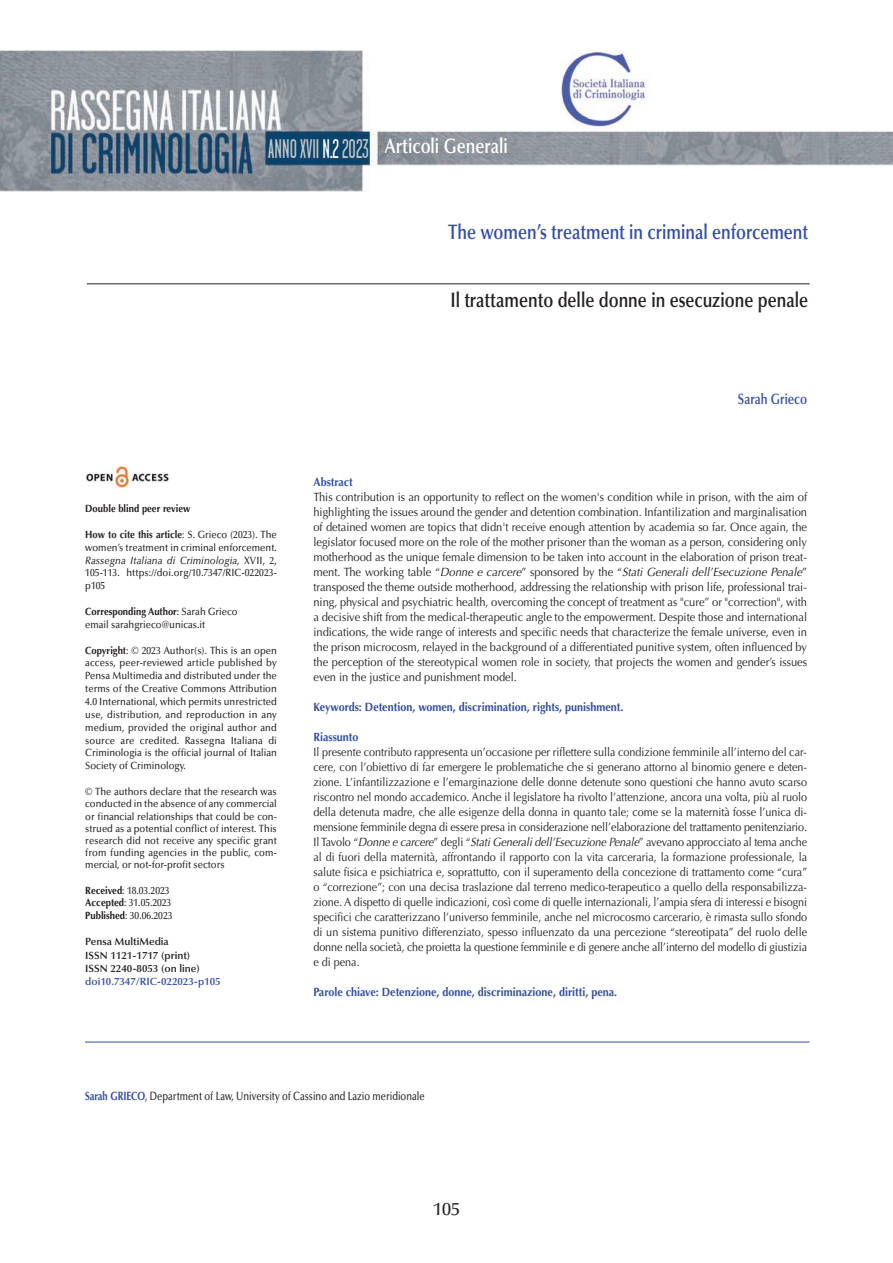
<style>
.page{position:relative;width:893px;height:1263px;background:#fff}
.page>*{position:absolute;margin:0;border:0;box-sizing:border-box;transform-origin:0 0}
.t1{font:27px "Garage Gothic";color:#c5c6c8;scale:.9 1}
.t2{font:600 21px "Optima";color:#231f20;scale:.8 1}
.t3{font:600 21px "Optima";color:#324ea1;scale:.8 1}
.t4{font:600 21px "Optima";color:#fff;scale:.8 1}
.t5{font:500 18px "Optima";color:#231f20}
.t6{font:600 15px "Optima";color:#324ea1;scale:.8 1}
.t7{font:12px/15px "Optima";letter-spacing:-.005em;color:#231f20;text-align:justify;scale:.9 1}
.t8{font:12px/15px "Optima";letter-spacing:-.005em;color:#231f20;text-align:justify;scale:.93 1}
.t9{font:700 12px "Optima";color:#324ea1;scale:.9 1}
.t10{font:500 12px "Optima";color:#231f20;scale:.78 1}
.t11{font:500 10.5px/12.9px "Optima";color:#231f20;text-align:justify;scale:.9 1}
.t12{font:600 10.5px/13.5px "Optima";color:#231f20}
.t13{font:600 10.5px "Optima";color:#324ea1}
.t14{font:700 10.5px "Optima";color:#231f20;scale:.9 1}
.s1{color:#fff}
.s2{font-weight:700}
.s3{font-style:italic}
.s4{font-weight:700;color:#324ea1}
</style>
<div class="page">
<hr style="left:87px;top:284px;width:723px;height:1px;background:#231f20">
<img style="left:0;top:50px;width:893px;height:141px">
<img style="left:86px;top:466px;width:83px;height:21px">
<img style="left:560px;top:50px;width:89px;height:79px">
<hr style="left:85px;top:1042px;width:725px;height:1px;background:#324ea1">
<h1 class="t1" style="left:268px;top:140px;width:113px">ANNO XVII <span class="s1">N.2</span>2023</h1>
<h2 class="t4" style="left:385px;top:137px;width:155px">Articoli Generali</h2>
<h2 class="t3" style="left:448px;top:223px;width:451px">The women’s treatment in criminal enforcement</h2>
<h2 class="t2" style="left:450px;top:292px;width:449px">Il trattamento delle donne in esecuzione penale</h2>
<p class="t6" style="left:738px;top:393px;width:88px">Sarah Grieco</p>
<p class="t14" style="left:85px;top:504px;width:118px">Double blind peer review</p>
<p class="t11" style="left:85px;top:529px;width:214px"><span class="s2">How to cite this article</span>: S. Grieco (2023). The women’s treatment in criminal enforcement.<br><span class="s3">Rassegna Italiana di Criminologia</span>, XVII, 2, 105-113. https://doi.org/10.7347/RIC-022023- p105</p>
<p class="t11" style="left:85px;top:606px;width:171px"><span class="s2">Corresponding Author</span>: Sarah Grieco email sarahgrieco@unicas.it</p>
<p class="t11" style="left:85px;top:644px;width:214px"><span class="s2">Copyright</span>: © 2023 Author(s). This is an open access, peer-reviewed article published by Pensa Multimedia and distributed under the terms of the Creative Commons Attribution 4.0 International, which permits unrestricted use, distribution, and reproduction in any medium, provided the original author and source are credited. Rassegna Italiana di Criminologia is the official journal of Italian Society of Criminology.</p>
<p class="t11" style="left:85px;top:786px;width:214px;line-height:12.3px">© The authors declare that the research was conducted in the absence of any commercial or financial relationships that could be con&shy;strued as a potential conflict of interest. This research did not receive any specific grant from funding agencies in the public, com&shy;mercial, or not-for-profit sectors</p>
<p class="t11" style="left:85px;top:884px;width:98px;text-align:left"><span class="s2">Received</span>: 18.03.2023<br><span class="s2">Accepted</span>: 31.05.2023<br><span class="s2">Published</span>: 30.06.2023</p>
<p class="t12" style="left:85px;top:936px;width:116px">Pensa MultiMedia<br>ISSN 1121-1717 (print)<br>ISSN 2240-8053 (on line)</p>
<p class="t13" style="left:85px;top:977px;width:137px">doi10.7347/RIC-022023-p105</p>
<p class="t9" style="left:313px;top:477px;width:45px">Abstract</p>
<p class="t8" style="left:313px;top:491px;width:532px">This contribution is an opportunity to reflect on the women's condition while in prison, with the aim of highlighting the issues around the gender and detention combination. Infantilization and marginalisation of detained women are topics that didn't receive enough attention by academia so far. Once again, the legislator focused more on the role of the mother prisoner than the woman as a person, considering only motherhood as the unique female dimension to be taken into account in the elaboration of prison treat&shy;m e n t . Th e wo r k i n g ta b l e “ <span class="s3">Donne e carcere</span>” s p o n s o re d by t h e “ <span class="s3">Stati Generali dell’Esecuzione Penale</span>” transposed the theme outside motherhood, addressing the relationship with prison life, professional trai&shy;ning, physical and psychiatric health, overcoming the concept of treatment as "cure” or "correction", with a decisive shift from the medical-therapeutic angle to the empowerment. Despite those and international indications, the wide range of interests and specific needs that characterize the female universe, even in the prison microcosm, relayed in the background of a differentiated punitive system, often influenced by the perception of the stereotypical women role in society, that projects the women and gender’s issues even in the justice and punishment model.</p>
<p class="t9" style="left:313px;top:702px;width:346px">Keywords: Detention, women, discrimination, rights, punishment.</p>
<p class="t9" style="left:313px;top:732px;width:52px">Riassunto</p>
<p class="t7" style="left:313px;top:746px;width:550px">Il presente contributo rappresenta un’occasione per riflettere sulla condizione femminile all’interno del car&shy;cere, con l’obiettivo di far emergere le problematiche che si generano attorno al binomio genere e deten&shy;zione. L’infantilizzazione e l’emarginazione delle donne detenute sono questioni che hanno avuto scarso riscontro nel mondo accademico. Anche il legislatore ha rivolto l’attenzione, ancora una volta, più al ruolo della detenuta madre, che alle esigenze della donna in quanto tale; come se la maternità fosse l’unica di&shy;mensione femminile degna di essere presa in considerazione nell’elaborazione del trattamento penitenziario.<br>I l Tavo l o “ <span class="s3">Donne e carcere</span>” d e g l i “ <span class="s3">StatiGeneralidell’Esecuzione Penale</span>” aveva n o a p p ro c c i ato a l te m a a n c h e al di fuori della maternità, affrontando il rapporto con la vita carceraria, la formazione professionale, la salute fisica e psichiatrica e, soprattutto, con il superamento della concezione di trattamento come “cura” o “correzione”; con una decisa traslazione dal terreno medico-terapeutico a quello della responsabilizza&shy;zione. A dispetto di quelle indicazioni, così come di quelle internazionali, l’ampia sfera di interessi e bisogni specifici che caratterizzano l’universo femminile, anche nel microcosmo carcerario, è rimasta sullo sfondo di un sistema punitivo differenziato, spesso influenzato da una percezione “stereotipata” del ruolo delle donne nella società, che proietta la questione femminile e di genere anche all’interno del modello di giustizia e di pena.</p>
<p class="t9" style="left:313px;top:987px;width:339px">Parole chiave: Detenzione, donne, discriminazione, diritti, pena.</p>
<p class="t10" style="left:85px;top:1091px;width:437px"><span class="s4">Sarah GRIECO</span>, Department of Law, University of Cassino and Lazio meridionale</p>
<h3 class="t5" style="left:433px;top:1201px;width:28px">105</h3>
</div>
